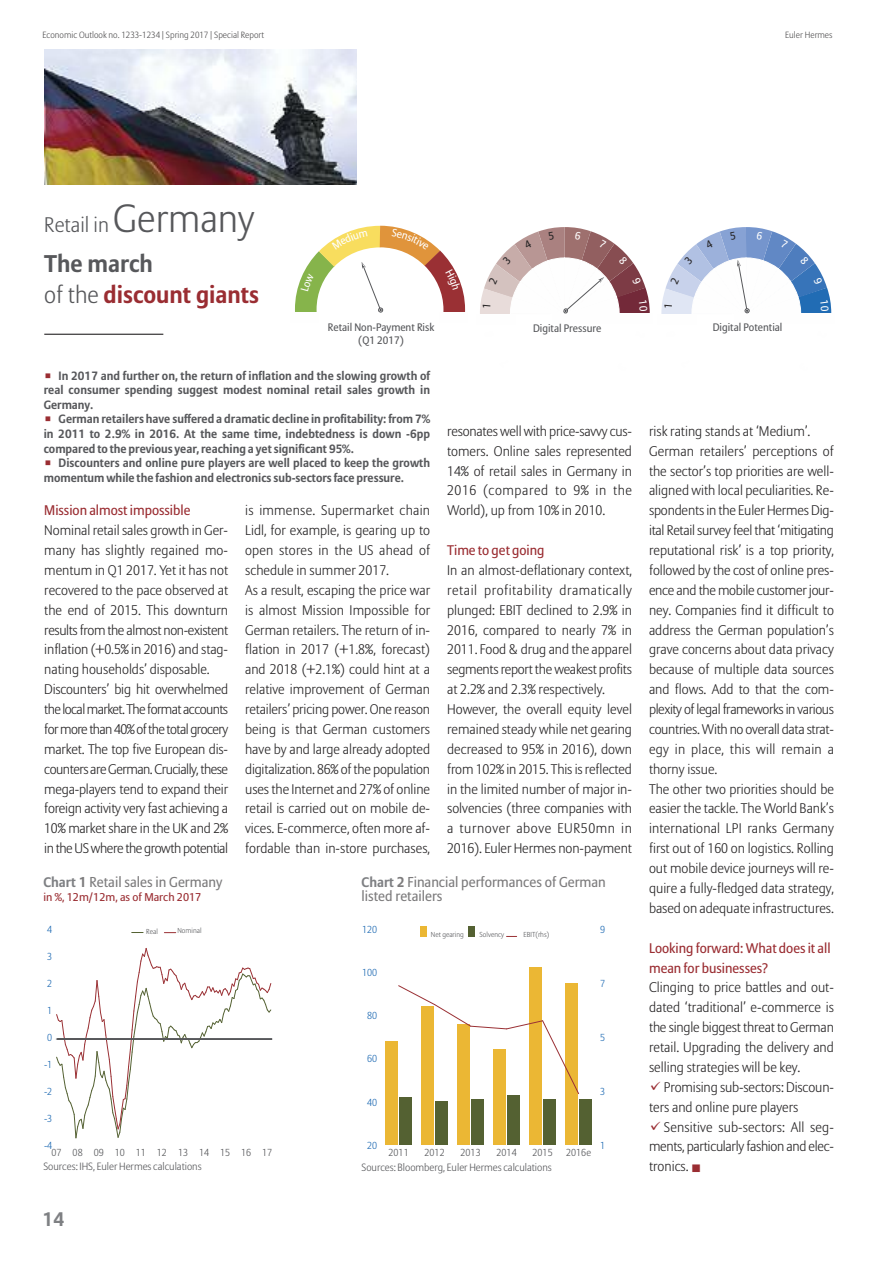
<style>
.page{position:relative;width:893px;height:1263px;background:#fff}
.page>*{position:absolute;margin:0;border:0;box-sizing:border-box;transform-origin:0 0}
.t1{font:700 24px/31.5px "Allianz Sans";color:#9a2d32}
.t2{font:300 21px "Allianz Sans";color:#57585b}
.t3{font:700 19.5px "Allianz Sans";color:#7e8083}
.t4{font:14.25px/14px "Allianz Sans";color:#7d7c7d}
.t5{font:300 13.8px/19.8px "Allianz Sans";color:#272526}
.t6{font:13.8px/19.8px "Allianz Sans";color:#9a2d32}
.t7{font:700 12px/14.7px "Allianz Sans";color:#57585b;text-align:justify}
.t8{font:11.25px "Allianz Sans";color:#9a2d32;scale:1.04 1}
.t9{font:10.8px/12.9px "Allianz Sans";color:#57585b;text-align:center}
.t10{font:300 10.5px "Allianz Sans";color:#57585b}
.t11{font:300 10.05px "Allianz Sans";color:#57585b}
.t12{font:300 10.05px "Allianz Sans";color:#216cb4}
.t13{font:300 9px "Allianz Sans";color:#525152}
.t14{font:300 7.2px "Allianz Sans";color:#57585b}
.s1{font-size:39px}
.s2{color:#57585b}
.s3{font-weight:300;color:#57585b}
.s4{font-weight:700;font-size:13.8px;color:#7e8083}
.s5{font-weight:700}
.s6{color:#9a2d32}
</style>
<div class="page">
<hr style="left:44px;top:334px;width:119px;height:1px;background:#272526">
<svg style="left:164px;top:932px;width:12px;height:1px"></svg>
<svg style="left:55px;top:948px;width:217px;height:191px"></svg>
<div style="left:468px;top:927px;width:7px;height:10px;background:#546132"></div>
<div style="left:399px;top:1097px;width:13px;height:48px;background:#546132"></div>
<div style="left:435px;top:1102px;width:13px;height:43px;background:#546132"></div>
<div style="left:471px;top:1099px;width:13px;height:46px;background:#546132"></div>
<div style="left:507px;top:1095px;width:13px;height:50px;background:#546132"></div>
<div style="left:543px;top:1099px;width:13px;height:46px;background:#546132"></div>
<div style="left:579px;top:1099px;width:13px;height:46px;background:#546132"></div>
<div style="left:420px;top:927px;width:7px;height:10px;background:#ebb734"></div>
<div style="left:385px;top:1041px;width:13px;height:104px;background:#ebb734"></div>
<div style="left:421px;top:1007px;width:13px;height:138px;background:#ebb734"></div>
<div style="left:457px;top:1024px;width:13px;height:121px;background:#ebb734"></div>
<div style="left:493px;top:1050px;width:13px;height:95px;background:#ebb734"></div>
<div style="left:529px;top:968px;width:13px;height:177px;background:#ebb734"></div>
<div style="left:565px;top:983px;width:13px;height:162px;background:#ebb734"></div>
<svg style="left:398px;top:985px;width:181px;height:109px"></svg>
<img style="left:44px;top:49px;width:313px;height:136px">
<svg style="left:295px;top:226px;width:171px;height:87px"></svg>
<svg style="left:480px;top:227px;width:170px;height:87px"></svg>
<svg style="left:661px;top:227px;width:170px;height:87px"></svg>
<p class="t13" style="left:43px;top:31px;width:223px">Economic Outlook no. 1233-1234 | Spring 2017 | Special Report</p>
<p class="t13" style="left:785px;top:31px;width:49px">Euler Hermes</p>
<h2 class="t2" style="left:44px;top:216px;width:212px">Retail in <span class="s1">Germany</span></h2>
<h1 class="t1" style="left:44px;top:250px;width:216px"><span class="s2">The march<br></span><span class="s3">of the</span> discount giants</h1>
<p class="t9" style="left:328px;top:321px;width:108px">Retail Non-Payment Risk (Q1 2017)</p>
<p class="t9" style="left:533px;top:322px;width:70px">Digital Pressure</p>
<p class="t9" style="left:713px;top:322px;width:71px">Digital Potential</p>
<p class="t7" style="left:44px;top:369px;width:388px;text-indent:15px">In 2017 and further on, the return of inflation and the slowing growth of real consumer spending suggest modest nominal retail sales growth in Germany.</p>
<p class="t7" style="left:44px;top:413px;width:388px;text-indent:15px">German retailers have suffered a dramatic decline in profitability: from 7% in 2011 to 2.9% in 2016. At the same time, indebtedness is down -6pp compared to the previous year, reaching a yet significant 95%.</p>
<p class="t7" style="left:44px;top:457px;width:388px;text-indent:15px">Discounters and online pure players are well placed to keep the growth momentum while the fashion and electronics sub-sectors face pressure.</p>
<p class="t6" style="left:44px;top:502px;width:148px">Mission almost impossible</p>
<p class="t5" style="left:44px;top:522px;width:185px">Nominal retail sales growth in Ger&shy;many has slightly regained mo&shy;mentum in Q1 2017. Yet it has not recovered to the pace observed at the end of 2015. This downturn results from the almost non-existent inflation (+0.5% in 2016) and stag&shy;nating households’ disposable.<br>Discounters’ big hit overwhelmed the localmarket. The format accounts formore than 40% of the total grocery market. The top five European dis&shy;counters are German. Crucially, these mega-players tend to expand their foreign activity very fast achieving a 10% market share in the UK and 2% in the US where the growthpotential</p>
<p class="t5" style="left:245px;top:502px;width:186px">is immense. Supermarket chain Lidl, for example, is gearing up to open stores in the US ahead of schedule in summer 2017.<br>As a result, escaping the price war is almost Mission Impossible for German retailers. The return of in&shy;flation in 2017 (+1.8%, forecast) and 2018 (+2.1%) could hint at a relative improvement of German retailers’ pricing power. One reason being is that German customers have by and large already adopted digitalization. 86% of the population uses the Internet and 27% of online retail is carried out on mobile de&shy;vices. E-commerce, often more af&shy;fordable than in-store purchases,</p>
<p class="t5" style="left:447px;top:422px;width:186px;text-align:justify">resonates well with price-savvy cus&shy;tomers. Online sales represented 14% of retail sales in Germany in 2016 (compared to 9% in the World), up from 10% in 2010.</p>
<p class="t6" style="left:447px;top:541px;width:99px">Time to get going</p>
<p class="t5" style="left:447px;top:561px;width:186px">In an almost-deflationary context, retail profitability dramatically plunged: EBIT declined to 2.9% in 2016, compared to nearly 7% in 2011. Food &amp; drug and the apparel segments report the weakest profits at 2.2% and 2.3% respectively.<br>However, the overall equity level remained steady while net gearing decreased to 95% in 2016), down from 102% in 2015. This is reflected in the limited number of major in&shy;solvencies (three companies with a turnover above EUR50mn in 2016). Euler Hermes non-payment</p>
<p class="t4" style="left:43px;top:876px;width:180px"><span class="s4">Chart</span> <span class="s5">1</span> Retail sales in Germany</p>
<p class="t8" style="left:43px;top:892px;width:153px">in %, 12m/12m, as of March 2017</p>
<p class="t4" style="left:362px;top:876px;width:246px"><span class="s4">Chart</span> <span class="s5">2</span> Financial performances of German listed retailers</p>
<p class="t12" style="left:47px;top:926px;width:7px">4</p>
<p class="t14" style="left:146px;top:928px;width:13px">Real</p>
<p class="t14" style="left:177px;top:928px;width:26px">Nominal</p>
<p class="t12" style="left:362px;top:925px;width:17px">120</p>
<p class="t14" style="left:431px;top:931px;width:34px">Net gearing</p>
<p class="t14" style="left:480px;top:931px;width:26px">Solvency</p>
<p class="t14" style="left:524px;top:931px;width:27px">EBIT(rhs)</p>
<p class="t12" style="left:600px;top:925px;width:7px">9</p>
<p class="t12" style="left:47px;top:953px;width:7px">3</p>
<p class="t12" style="left:362px;top:968px;width:17px">100</p>
<p class="t12" style="left:47px;top:980px;width:7px">2</p>
<p class="t12" style="left:600px;top:979px;width:7px">7</p>
<p class="t12" style="left:47px;top:1007px;width:7px">1</p>
<p class="t12" style="left:367px;top:1011px;width:12px">80</p>
<p class="t12" style="left:47px;top:1034px;width:7px">0</p>
<p class="t12" style="left:600px;top:1033px;width:7px">5</p>
<p class="t12" style="left:44px;top:1061px;width:10px">-1</p>
<p class="t12" style="left:367px;top:1055px;width:12px">60</p>
<p class="t12" style="left:44px;top:1088px;width:10px">-2</p>
<p class="t12" style="left:600px;top:1087px;width:7px">3</p>
<p class="t12" style="left:367px;top:1098px;width:12px">40</p>
<p class="t12" style="left:44px;top:1114px;width:10px">-3</p>
<p class="t12" style="left:44px;top:1141px;width:10px">-4</p>
<p class="t11" style="left:52px;top:1149px;width:222px">07 08 09 10 11 12 13 14 15 16 17</p>
<p class="t12" style="left:367px;top:1141px;width:12px">20</p>
<p class="t11" style="left:389px;top:1148px;width:22px">2011</p>
<p class="t11" style="left:425px;top:1148px;width:22px">2012</p>
<p class="t11" style="left:461px;top:1148px;width:22px">2013</p>
<p class="t11" style="left:497px;top:1148px;width:22px">2014</p>
<p class="t11" style="left:533px;top:1148px;width:22px">2015</p>
<p class="t11" style="left:566px;top:1148px;width:26px">2016e</p>
<p class="t12" style="left:600px;top:1141px;width:7px">1</p>
<p class="t10" style="left:43px;top:1162px;width:160px">Sources: IHS, Euler Hermes calculations</p>
<p class="t10" style="left:362px;top:1162px;width:192px">Sources: Bloomberg, Euler Hermes calculations</p>
<h3 class="t3" style="left:43px;top:1211px;width:23px">14</h3>
<p class="t5" style="left:649px;top:422px;width:186px">risk rating stands at ‘Medium’.<br>German retailers’ perceptions of the sector’s top priorities are well&shy;aligned with local peculiarities. Re&shy;spondents in the Euler Hermes Dig&shy;ital Retail survey feel that ‘mitigating reputational risk’ is a top priority, followed by the cost of online pres&shy;ence and the mobile customerjour&shy;ney. Companies find it difficult to address the German population’s grave concerns about data privacy because of multiple data sources and flows. Add to that the com&shy;plexity of legal frameworks in various countries. With no overall data strat&shy;egy in place, this will remain a thorny issue.<br>The other two priorities should be easier the tackle. The World Bank’s international LPI ranks Germany first out of 160 on logistics. Rolling out mobile device journeys will re&shy;quire a fully-fledged data strategy, based on adequate infrastructures.</p>
<p class="t6" style="left:649px;top:939px;width:183px">Looking forward: What does it all mean for businesses?</p>
<p class="t5" style="left:649px;top:979px;width:186px;text-align:justify">Clinging to price battles and out&shy;dated ‘traditional’ e-commerce is the single biggest threat to German retail. Upgrading the delivery and selling strategies will be key.</p>
<p class="t5" style="left:649px;top:1078px;width:186px"><span class="s6">✓</span> Promising sub-sectors: Discoun&shy;ters and online pure players</p>
<p class="t5" style="left:649px;top:1118px;width:186px;text-align:justify"><span class="s6">✓</span> Sensitive sub-sectors: All seg&shy;ments, particularly fashion and elec&shy;tronics.</p>
</div>
